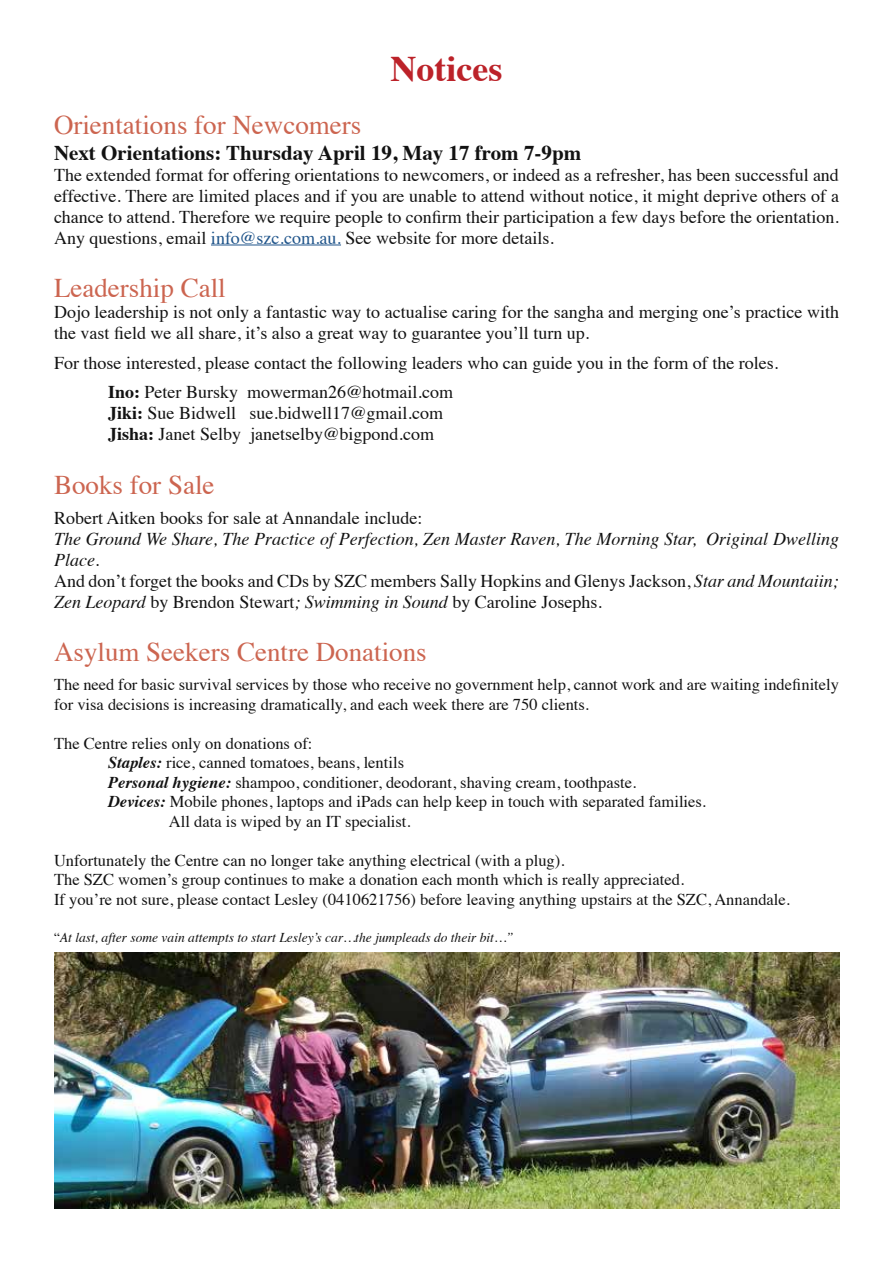
<style>
.page{position:relative;width:893px;height:1263px;background:#fff}
.page>*{position:absolute;margin:0;border:0;box-sizing:border-box;transform-origin:0 0}
.t1{font:700 36px "Times";color:#bc2229}
.t2{font:27px "Times";color:#cc6550}
.t3{font:700 21px "Times";color:#121212}
.t4{font:18px/21px "Times";color:#121212}
.t5{font:italic 18px/21px "Times";color:#121212}
.t6{font:16.5px/19.5px "Times";color:#121212}
.t7{font:italic 13.5px "Times";color:#121212}
.s1{color:#1f548a}
.s2{font-weight:700}
.s3{font-style:normal}
.s4{font-weight:700;font-style:italic}
</style>
<div class="page">
<hr style="left:211px;top:245px;width:130px;height:1px;background:#1f548a">
<img style="left:55px;top:952px;width:785px;height:256px">
<h1 class="t1" style="left:390px;top:34px;width:113px">Notices</h1>
<h2 class="t2" style="left:54px;top:100px;width:309px">Orientations for Newcomers</h2>
<p class="t3" style="left:54px;top:132px;width:529px">Next Orientations: Thursday April 19, May 17 from 7-9pm</p>
<p class="t4" style="left:54px;top:163px;width:786px;text-align:justify">The extended format for offering orientations to newcomers, or indeed as a refresher, has been successful and effective. There are limited places and if you are unable to attend without notice, it might deprive others of a chance to attend. Therefore we require people to confirm their participation a few days before the orientation.<br>Any questions, email <span class="s1">info@szc.com.au.</span> See website for more details.</p>
<h2 class="t2" style="left:54px;top:263px;width:173px">Leadership Call</h2>
<p class="t4" style="left:54px;top:300px;width:786px">Dojo leadership is not only a fantastic way to actualise caring for the sangha and merging one’s practice with the vast field we all share, it’s also a great way to guarantee you’ll turn up.</p>
<p class="t4" style="left:108px;top:346px;width:672px;line-height:29.5px;text-indent:-54px">For those interested, please contact the following leaders who can guide you in the form of the roles.<br><span class="s2">Ino:</span> Peter Bursky mowerman26@hotmail.com</p>
<p class="t4" style="left:108px;top:401px;width:337px"><span class="s2">Jiki:</span> Sue Bidwell sue.bidwell17@gmail.com<br><span class="s2">Jisha:</span> Janet Selby janetselby@bigpond.com</p>
<h2 class="t2" style="left:54px;top:460px;width:162px">Books for Sale</h2>
<p class="t4" style="left:54px;top:506px;width:370px">Robert Aitken books for sale at Annandale include:</p>
<p class="t5" style="left:54px;top:527px;width:786px">The Ground We Share, The Practice of Perfection, Zen Master Raven, The Morning Star, Original Dwelling Place.<br><span class="s3">And don’t forget the books and CDs by SZC members Sally Hopkins and Glenys Jackson,</span> Star and Mountaiin; Zen Leopard <span class="s3">by Brendon Stewart</span>; Swimming in Sound <span class="s3">by Caroline Josephs.</span></p>
<h2 class="t2" style="left:54px;top:627px;width:374px">Asylum Seekers Centre Donations</h2>
<p class="t6" style="left:54px;top:673px;width:786px">The need for basic survival services by those who receive no government help, cannot work and are waiting indefinitely for visa decisions is increasing dramatically, and each week there are 750 clients.</p>
<p class="t6" style="left:54px;top:732px;width:260px">The Centre relies only on donations of:</p>
<p class="t6" style="left:108px;top:751px;width:298px"><span class="s4">Staples:</span> rice, canned tomatoes, beans, lentils</p>
<p class="t6" style="left:108px;top:771px;width:530px"><span class="s4">Personal hygiene:</span> shampoo, conditioner, deodorant, shaving cream, toothpaste.</p>
<p class="t6" style="left:108px;top:790px;width:600px"><span class="s4">Devices:</span> Mobile phones, laptops and iPads can help keep in touch with separated families.</p>
<p class="t6" style="left:169px;top:810px;width:243px">All data is wiped by an IT specialist.</p>
<p class="t6" style="left:54px;top:849px;width:737px">Unfortunately the Centre can no longer take anything electrical (with a plug).<br>The SZC women’s group continues to make a donation each month which is really appreciated.<br>If you’re not sure, please contact Lesley (0410621756) before leaving anything upstairs at the SZC, Annandale.</p>
<p class="t7" style="left:54px;top:925px;width:461px"><span class="s3">“</span>At last, after some vain attempts to start Lesley’s car…the jumpleads do their bit…”</p>
</div>
